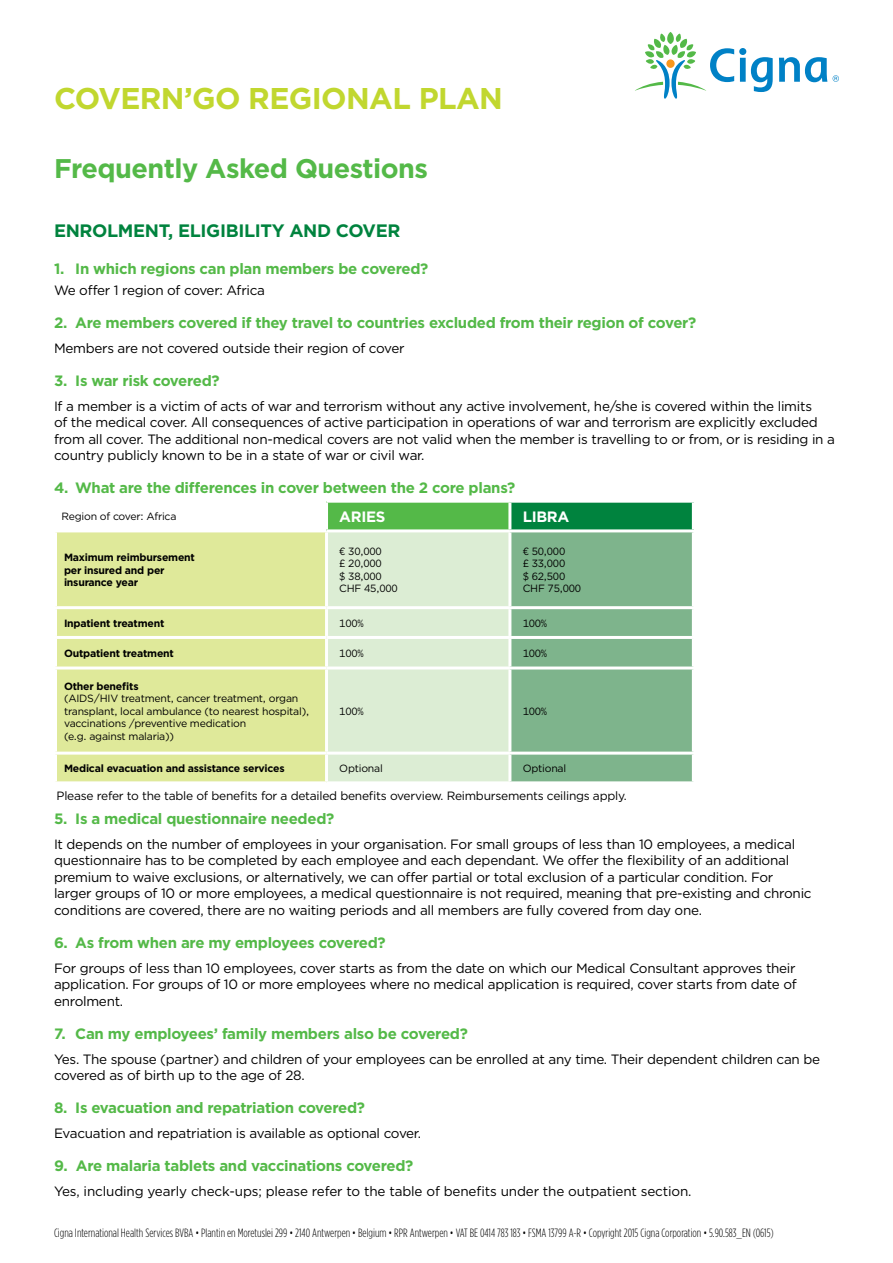
<style>
.page{position:relative;width:893px;height:1263px;background:#fff}
.page>*{position:absolute;margin:0;border:0;box-sizing:border-box;transform-origin:0 0}
.t1{font:700 30px "Gotham";letter-spacing:-.02em;color:#c1d72f}
.t2{font:700 27px "Gotham";letter-spacing:-.02em;color:#54b948}
.t3{font:700 18px "Gotham";letter-spacing:-.02em;color:#00833e}
.t4{font:700 15px "Gotham";letter-spacing:-.02em;color:#54b948}
.t5{font:700 15px "Gotham";letter-spacing:-.02em;color:#fff}
.t6{font:13.5px/16.5px "Gotham";letter-spacing:-.02em;color:#000}
.t7{font:300 12px "Gotham Condensed";color:#000}
.t8{font:12px "Gotham";letter-spacing:-.02em;color:#000}
.t9{font:10.5px/12.6px "Gotham";letter-spacing:-.02em;color:#000}
.t10{font:700 10.5px/12.6px "Gotham";letter-spacing:-.02em;color:#000}
</style>
<div class="page">
<svg style="left:635px;top:32px;width:192px;height:67px"></svg>
<svg style="left:833px;top:75px;width:6px;height:7px"></svg>
<div style="left:327px;top:501px;width:183px;height:30px;background:#54b948"></div>
<div style="left:510px;top:501px;width:183px;height:30px;background:#00833e"></div>
<div style="left:57px;top:532px;width:268px;height:249px;background:#dfe99a"></div>
<div style="left:328px;top:532px;width:180px;height:249px;background:#dcedd4"></div>
<div style="left:511px;top:532px;width:181px;height:249px;background:#7eb48c"></div>
<hr style="left:327px;top:500px;width:183px;height:3px;background:#fff">
<hr style="left:325px;top:503px;width:3px;height:26px;background:#fff">
<hr style="left:510px;top:500px;width:185px;height:3px;background:#fff">
<hr style="left:508px;top:503px;width:3px;height:26px;background:#fff">
<hr style="left:692px;top:503px;width:3px;height:26px;background:#fff">
<hr style="left:327px;top:529px;width:183px;height:3px;background:#fff">
<hr style="left:510px;top:529px;width:185px;height:3px;background:#fff">
<hr style="left:54px;top:606px;width:273px;height:3px;background:#fff">
<hr style="left:327px;top:606px;width:183px;height:3px;background:#fff">
<hr style="left:54px;top:636px;width:273px;height:3px;background:#fff">
<hr style="left:327px;top:636px;width:183px;height:3px;background:#fff">
<hr style="left:54px;top:666px;width:273px;height:3px;background:#fff">
<hr style="left:327px;top:666px;width:183px;height:3px;background:#fff">
<hr style="left:510px;top:666px;width:185px;height:3px;background:#fff">
<hr style="left:54px;top:752px;width:273px;height:3px;background:#fff">
<hr style="left:327px;top:752px;width:183px;height:3px;background:#fff">
<hr style="left:510px;top:752px;width:185px;height:3px;background:#fff">
<hr style="left:510px;top:606px;width:185px;height:3px;background:#fff">
<hr style="left:510px;top:636px;width:185px;height:3px;background:#fff">
<h1 class="t1" style="left:54px;top:79px;width:450px">COVERN’GO REGIONAL PLAN</h1>
<h2 class="t2" style="left:54px;top:151px;width:376px">Frequently Asked Questions</h2>
<h3 class="t3" style="left:54px;top:218px;width:26px">Enrol</h3>
<h3 class="t3" style="left:118px;top:218px;width:71px">ment, eligi</h3>
<h3 class="t3" style="left:226px;top:218px;width:176px">bility AND COVER</h3>
<p class="t4" style="left:54px;top:259px;width:376px">1. In which regions can plan members be covered?</p>
<p class="t6" style="left:54px;top:281px;width:213px">We offer 1 region of cover: Africa</p>
<p class="t4" style="left:54px;top:312px;width:644px">2. Are members covered if they travel to countries excluded from their region of cover?</p>
<p class="t6" style="left:54px;top:339px;width:352px">Members are not covered outside their region of cover</p>
<p class="t4" style="left:54px;top:370px;width:167px">3. Is war risk covered?</p>
<p class="t6" style="left:54px;top:397px;width:782px">If a member is a victim of acts of war and terrorism without any active involvement, he/she is covered within the limits<br>of the medical cover. All consequences of active participation in operations of war and terrorism are explicitly excluded from all cover. The additional non-medical covers are not valid when the member is travelling to or from, or is residing in a country publicly known to be in a state of war or civil war.</p>
<p class="t4" style="left:54px;top:478px;width:463px">4. What are the differences in cover between the 2 core plans?</p>
<p class="t9" style="left:62px;top:510px;width:116px">Region of cover: Africa</p>
<p class="t5" style="left:339px;top:507px;width:48px">ARIES</p>
<p class="t5" style="left:523px;top:507px;width:48px">LIBRA</p>
<p class="t10" style="left:64px;top:551px;width:132px">Maximum reimbursement per insured and per insurance year</p>
<p class="t9" style="left:339px;top:544px;width:60px">€ 30,000<br>£ 20,000<br>$ 38,000<br>CHF 45,000</p>
<p class="t9" style="left:523px;top:544px;width:60px">€ 50,000<br>£ 33,000<br>$ 62,500<br>CHF 75,000</p>
<p class="t10" style="left:64px;top:617px;width:102px">Inpatient treatment</p>
<p class="t9" style="left:339px;top:616px;width:26px">100%</p>
<p class="t9" style="left:523px;top:616px;width:26px">100%</p>
<p class="t10" style="left:64px;top:647px;width:111px">Outpatient treatment</p>
<p class="t9" style="left:339px;top:647px;width:26px">100%</p>
<p class="t9" style="left:523px;top:647px;width:26px">100%</p>
<p class="t10" style="left:64px;top:679px;width:76px">Other benefits</p>
<p class="t9" style="left:64px;top:692px;width:247px">(AIDS/HIV treatment, cancer treatment, organ transplant, local ambulance (to nearest hospital), vaccinations /preventive medication<br>(e.g. against malaria))</p>
<p class="t9" style="left:339px;top:704px;width:26px">100%</p>
<p class="t9" style="left:523px;top:704px;width:26px">100%</p>
<p class="t10" style="left:64px;top:762px;width:222px">Medical evacuation and assistance services</p>
<p class="t9" style="left:339px;top:762px;width:45px">Optional</p>
<p class="t9" style="left:523px;top:762px;width:45px">Optional</p>
<p class="t8" style="left:57px;top:788px;width:572px">Please refer to the table of benefits for a detailed benefits overview. Reimbursements ceilings apply.</p>
<p class="t4" style="left:54px;top:808px;width:282px">5. Is a medical questionnaire needed?</p>
<p class="t6" style="left:54px;top:835px;width:759px">It depends on the number of employees in your organisation. For small groups of less than 10 employees, a medical questionnaire has to be completed by each employee and each dependant. We offer the flexibility of an additional premium to waive exclusions, or alternatively, we can offer partial or total exclusion of a particular condition. For larger groups of 10 or more employees, a medical questionnaire is not required, meaning that pre-existing and chronic conditions are covered, there are no waiting periods and all members are fully covered from day one.</p>
<p class="t4" style="left:54px;top:932px;width:333px">6. As from when are my employees covered?</p>
<p class="t6" style="left:54px;top:959px;width:744px;text-align:justify">For groups of less than 10 employees, cover starts as from the date on which our Medical Consultant approves their application. For groups of 10 or more employees where no medical application is required, cover starts from date of enrolment.</p>
<p class="t4" style="left:54px;top:1023px;width:415px">7. Can my employees’ family members also be covered?</p>
<p class="t6" style="left:54px;top:1050px;width:768px">Yes. The spouse (partner) and children of your employees can be enrolled at any time. Their dependent children can be covered as of birth up to the age of 28.</p>
<p class="t4" style="left:54px;top:1098px;width:313px">8. Is evacuation and repatriation covered?</p>
<p class="t6" style="left:54px;top:1125px;width:369px">Evacuation and repatriation is available as optional cover.</p>
<p class="t4" style="left:54px;top:1156px;width:361px">9. Are malaria tablets and vaccinations covered?</p>
<p class="t6" style="left:54px;top:1183px;width:639px">Yes, including yearly check-ups; please refer to the table of benefits under the outpatient section.</p>
<p class="t7" style="left:54px;top:1226px;width:721px">Cigna International Health Services BVBA • Plantin en Moretuslei 299 • 2140 Antwerpen • Belgium • RPR Antwerpen • VAT BE 0414 783 183 • FSMA 13799 A-R • Copyright 2015 Cigna Corporation • 5.90.583_EN (0615)</p>
</div>
